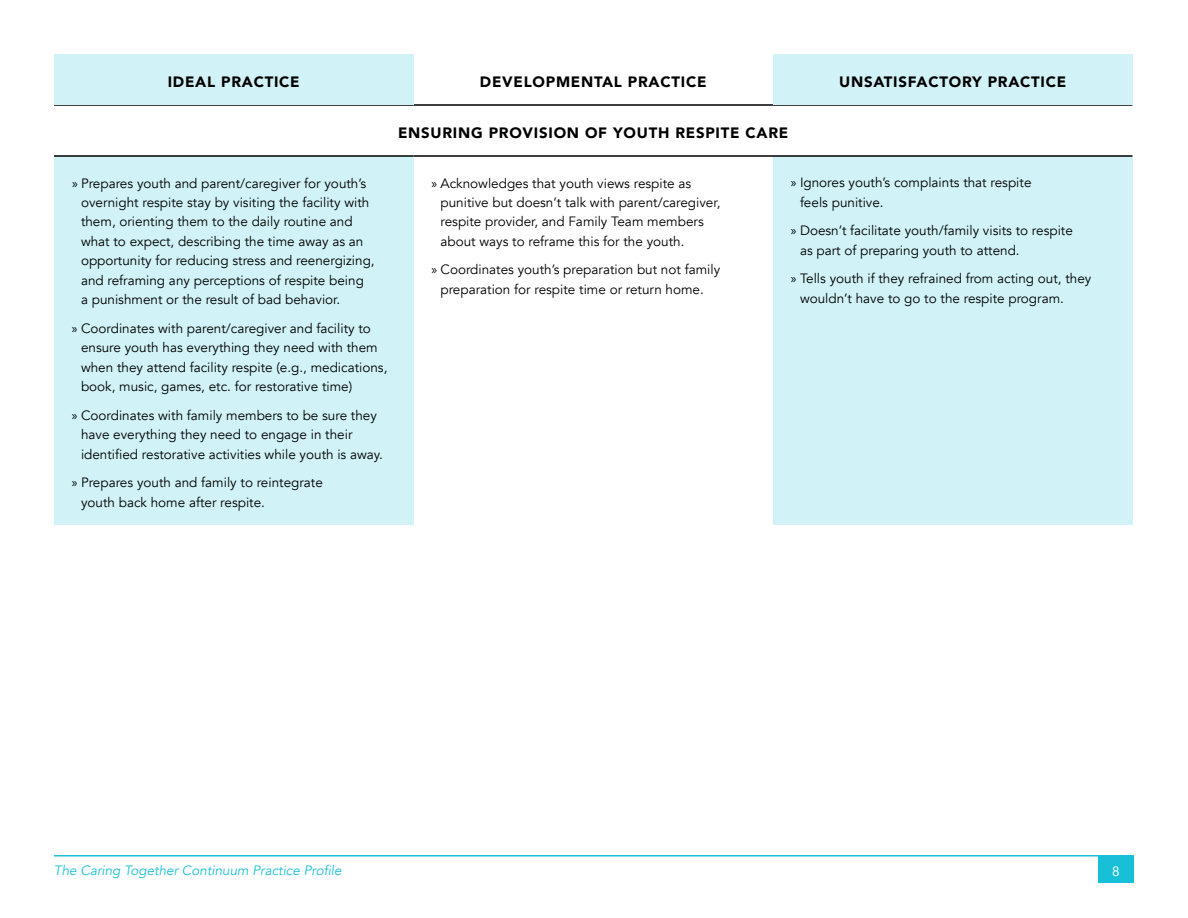
<style>
.page{position:relative;width:1188px;height:918px;background:#fff}
.page>*{position:absolute;margin:0;border:0;box-sizing:border-box;transform-origin:0 0}
.t1{font:900 15px "Avenir";letter-spacing:.05em;color:#000}
.t2{font:13.5px/19.5px "Avenir";color:#000}
.t3{font:italic 13.5px "Avenir";color:#18c0d7}
.t4{font:13.5px "Avenir";color:#fff}
.s1{font-family:"Myriad Pro"}
</style>
<div class="page">
<div style="left:54px;top:156px;width:360px;height:369px;background:#d1f3f7"></div>
<div style="left:773px;top:156px;width:359px;height:369px;background:#d1f3f7"></div>
<hr style="left:54px;top:155px;width:360px;height:2px;background:#000">
<hr style="left:414px;top:155px;width:359px;height:2px;background:#000">
<hr style="left:773px;top:155px;width:360px;height:2px;background:#000">
<hr style="left:54px;top:104px;width:360px;height:2px;background:#000">
<hr style="left:414px;top:104px;width:359px;height:2px;background:#000">
<hr style="left:773px;top:104px;width:360px;height:2px;background:#000">
<div style="left:773px;top:54px;width:359px;height:51px;background:#d1f3f7"></div>
<div style="left:54px;top:54px;width:360px;height:51px;background:#d1f3f7"></div>
<hr style="left:54px;top:855px;width:1080px;height:1px;background:#18c0d7">
<div style="left:1098px;top:856px;width:36px;height:28px;background:#18c0d7"></div>
<p class="t1" style="left:168px;top:69px;width:133px">IDEAL PRACTICE</p>
<p class="t1" style="left:480px;top:69px;width:228px">DEVELOPMENTAL PRACTICE</p>
<p class="t1" style="left:839px;top:69px;width:229px">UNSATISFACTORY PRACTICE</p>
<p class="t1" style="left:398px;top:120px;width:392px">ENSURING PROVISION OF YOUTH RESPITE CARE</p>
<p class="t2" style="left:72px;top:173px;width:296px"><span class="s1">»</span> Prepares youth and parent/caregiver for youth’s</p>
<p class="t2" style="left:432px;top:173px;width:261px"><span class="s1">»</span> Acknowledges that youth views respite as</p>
<p class="t2" style="left:81px;top:193px;width:290px">overnight respite stay by visiting the facility with</p>
<p class="t2" style="left:441px;top:193px;width:281px">punitive but doesn’t talk with parent/caregiver,</p>
<p class="t2" style="left:81px;top:212px;width:273px">them, orienting them to the daily routine and</p>
<p class="t2" style="left:441px;top:212px;width:265px">respite provider, and Family Team members</p>
<p class="t2" style="left:81px;top:232px;width:284px">what to expect, describing the time away as an</p>
<p class="t2" style="left:441px;top:232px;width:245px">about ways to reframe this for the youth.</p>
<p class="t2" style="left:81px;top:251px;width:295px">opportunity for reducing stress and reenergizing, and reframing any perceptions of respite being<br>a punishment or the result of bad behavior.</p>
<p class="t2" style="left:432px;top:260px;width:290px;text-align:center"><span class="s1">»</span> Coordinates youth’s preparation but not family preparation for respite time or return home.</p>
<p class="t2" style="left:72px;top:319px;width:300px"><span class="s1">»</span> Coordinates with parent/caregiver and facility to</p>
<p class="t2" style="left:81px;top:338px;width:298px">ensure youth has everything they need with them</p>
<p class="t2" style="left:81px;top:358px;width:308px">when they attend facility respite (e.g., medications,</p>
<p class="t2" style="left:81px;top:377px;width:273px">book, music, games, etc. for restorative time)</p>
<p class="t2" style="left:72px;top:406px;width:306px"><span class="s1">»</span> Coordinates with family members to be sure they</p>
<p class="t2" style="left:81px;top:425px;width:273px">have everything they need to engage in their</p>
<p class="t2" style="left:81px;top:445px;width:303px">identified restorative activities while youth is away.</p>
<p class="t2" style="left:72px;top:473px;width:252px"><span class="s1">»</span> Prepares youth and family to reintegrate</p>
<p class="t2" style="left:81px;top:493px;width:186px">youth back home after respite.</p>
<p class="t2" style="left:800px;top:173px;width:233px;text-indent:-9px"><span class="s1">»</span> Ignores youth’s complaints that respite feels punitive.</p>
<p class="t2" style="left:800px;top:221px;width:274px;text-indent:-9px"><span class="s1">»</span> Doesn’t facilitate youth/family visits to respite as part of preparing youth to attend.</p>
<p class="t2" style="left:800px;top:269px;width:293px;text-indent:-9px"><span class="s1">»</span> Tells youth if they refrained from acting out, they wouldn’t have to go to the respite program.</p>
<p class="t3" style="left:54px;top:862px;width:289px">The Caring Together Continuum Practice Profile</p>
<p class="t4" style="left:1112px;top:860px;width:9px">8</p>
</div>
